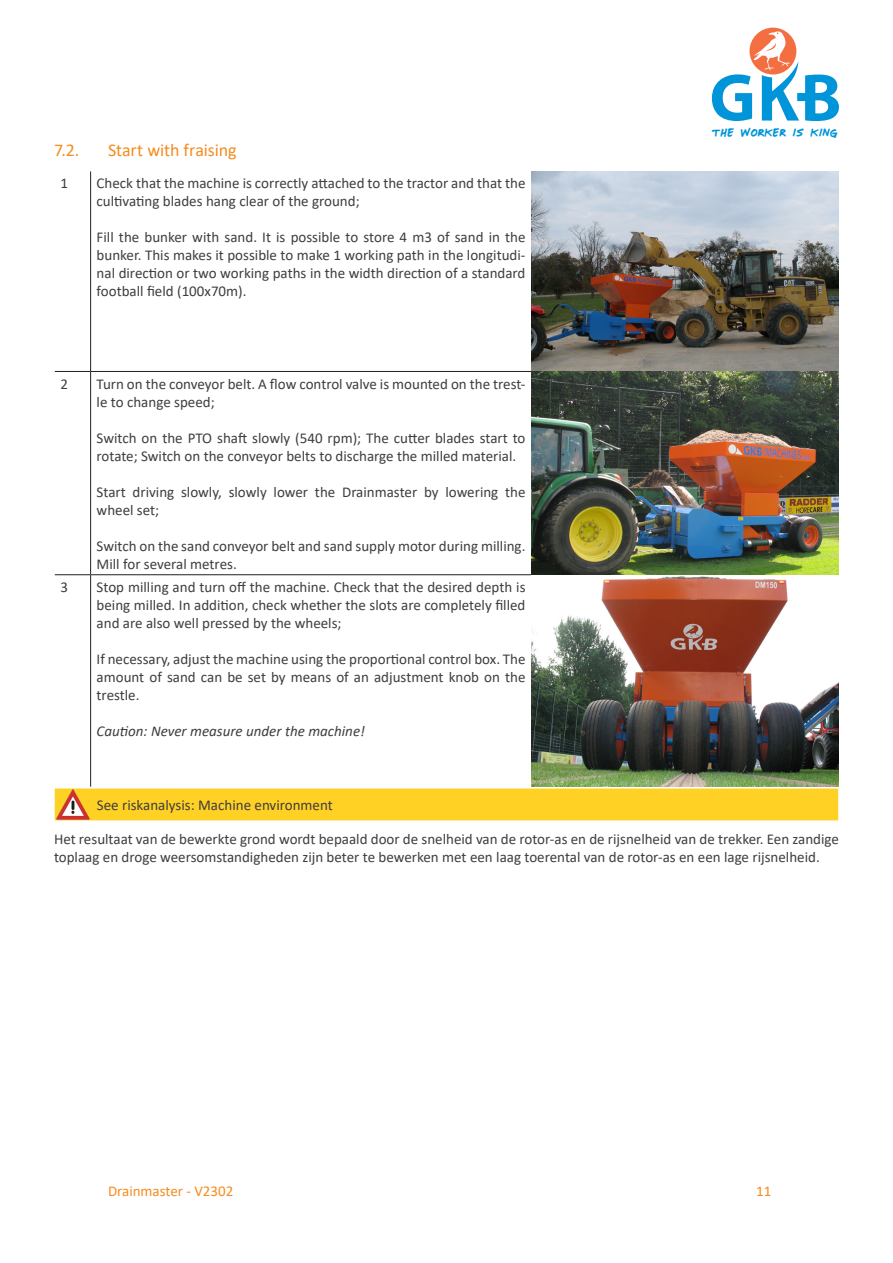
<style>
.page{position:relative;width:893px;height:1263px;background:#fff}
.page>*{position:absolute;margin:0;border:0;box-sizing:border-box;transform-origin:0 0}
.t1{font:18px "Calibri";letter-spacing:-.005em;color:#f68b1f}
.t2{font:16.05px "Mr Marcoozie MEDIUM";color:#0095d9}
.GKB_tekst_zwart{font:15px/18px "Calibri";color:#3e3e3f}
.t3{font:italic 15px "Calibri";color:#3e3e3f}
.t4{font:15px "Calibri";color:#f68b1f}
</style>
<div class="page">
<div style="left:749px;top:28px;width:47px;height:46px;background:#f36f42;border-radius:50%"></div>
<svg style="left:712px;top:31px;width:127px;height:90px"></svg>
<hr style="left:55px;top:574px;width:36px;height:1px;background:#231f20">
<hr style="left:91px;top:574px;width:440px;height:1px;background:#231f20">
<hr style="left:90px;top:575px;width:1px;height:212px;background:#231f20">
<hr style="left:531px;top:574px;width:307px;height:1px;background:#231f20">
<hr style="left:531px;top:575px;width:1px;height:212px;background:#231f20">
<hr style="left:90px;top:171px;width:1px;height:200px;background:#231f20">
<hr style="left:531px;top:171px;width:1px;height:200px;background:#231f20">
<hr style="left:55px;top:371px;width:36px;height:1px;background:#231f20">
<hr style="left:91px;top:371px;width:440px;height:1px;background:#231f20">
<hr style="left:90px;top:372px;width:1px;height:202px;background:#231f20">
<hr style="left:531px;top:371px;width:307px;height:1px;background:#231f20">
<hr style="left:531px;top:372px;width:1px;height:202px;background:#231f20">
<img style="left:532px;top:171px;width:306px;height:616px">
<div style="left:55px;top:788px;width:783px;height:32px;background:#ffd124"></div>
<img style="left:56px;top:789px;width:34px;height:31px">
<p class="t1" style="left:54px;top:138px;width:27px">7.2.</p>
<p class="t1" style="left:108px;top:138px;width:130px">Start with fraising</p>
<p class="GKB_tekst_zwart" style="left:60px;top:174px;width:9px">1</p>
<p class="GKB_tekst_zwart" style="left:97px;top:174px;width:430px">Check that the machine is correctly attached to the tractor and that the cultivating blades hang clear of the ground;</p>
<p class="GKB_tekst_zwart" style="left:97px;top:228px;width:430px;text-align:justify">Fill the bunker with sand. It is possible to store 4 m3 of sand in the bunker. This makes it possible to make 1 working path in the longitudi&shy;nal direction or two working paths in the width direction of a standard football field (100x70m).</p>
<p class="GKB_tekst_zwart" style="left:60px;top:374px;width:9px">2</p>
<p class="GKB_tekst_zwart" style="left:97px;top:374px;width:430px">Turn on the conveyor belt. A flow control valve is mounted on the trest&shy;le to change speed;</p>
<p class="GKB_tekst_zwart" style="left:97px;top:428px;width:430px">Switch on the PTO shaft slowly (540 rpm); The cutter blades start to rotate; Switch on the conveyor belts to discharge the milled material.</p>
<p class="GKB_tekst_zwart" style="left:97px;top:482px;width:430px">Start driving slowly, slowly lower the Drainmaster by lowering the wheel set;</p>
<p class="GKB_tekst_zwart" style="left:97px;top:536px;width:430px">Switch on the sand conveyor belt and sand supply motor during milling.<br>Mill for several metres.</p>
<p class="GKB_tekst_zwart" style="left:60px;top:578px;width:9px">3</p>
<p class="GKB_tekst_zwart" style="left:97px;top:578px;width:430px;text-align:justify">Stop milling and turn off the machine. Check that the desired depth is being milled. In addition, check whether the slots are completely filled and are also well pressed by the wheels;</p>
<p class="GKB_tekst_zwart" style="left:97px;top:650px;width:430px;text-align:justify">If necessary, adjust the machine using the proportional control box. The amount of sand can be set by means of an adjustment knob on the trestle.</p>
<p class="t3" style="left:97px;top:721px;width:270px">Caution: Never measure under the machine!</p>
<p class="GKB_tekst_zwart" style="left:97px;top:796px;width:237px">See riskanalysis: Machine environment</p>
<p class="t2" style="left:712px;top:125px;width:127px">the worker is king</p>
<p class="GKB_tekst_zwart" style="left:54px;top:829px;width:786px">Het resultaat van de bewerkte grond wordt bepaald door de snelheid van de rotor-as en de rijsnelheid van de trekker. Een zandige toplaag en droge weersomstandigheden zijn beter te bewerken met een laag toerental van de rotor-as en een lage rijsnelheid.</p>
<p class="t4" style="left:108px;top:1180px;width:127px">Drainmaster - V2302</p>
<p class="t4" style="left:756px;top:1180px;width:17px">11</p>
</div>
